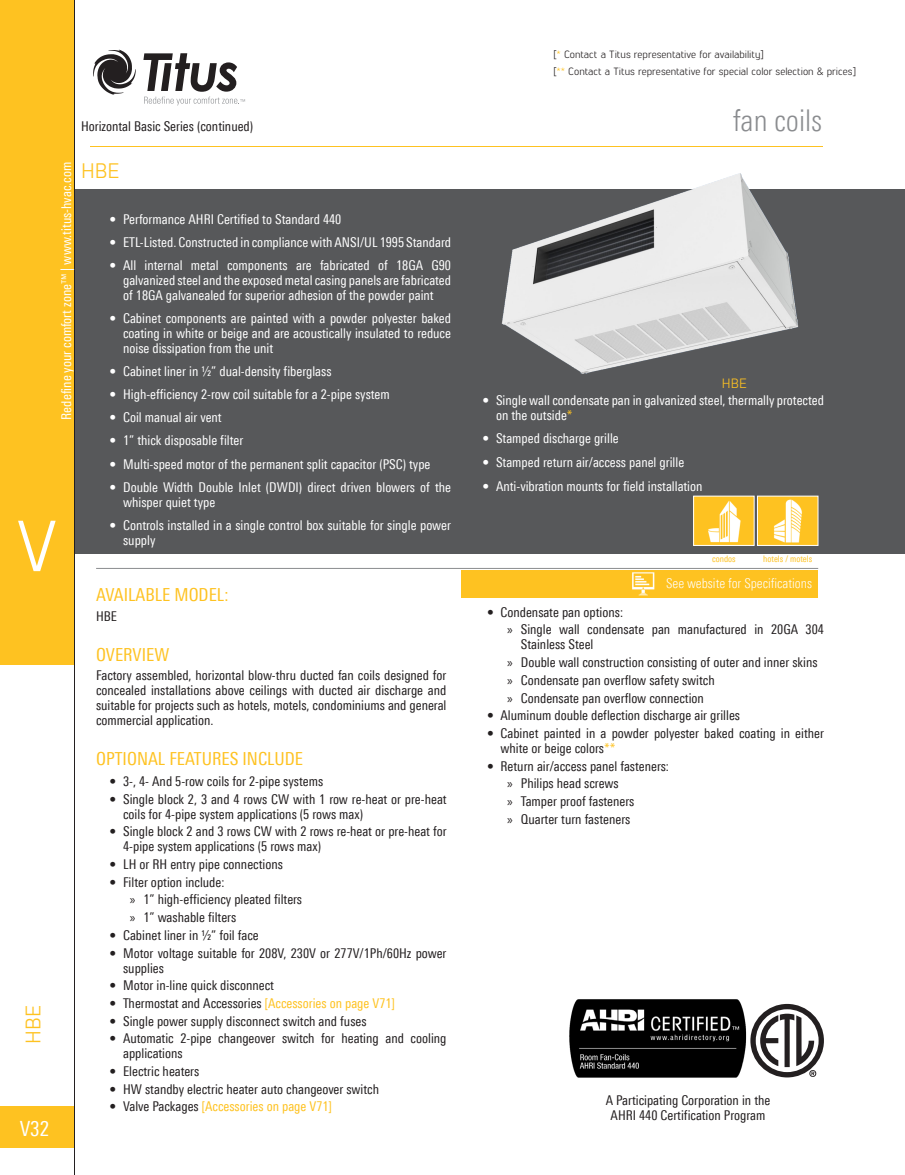
<style>
.page{position:relative;width:905px;height:1175px;background:#fff}
.page>*{position:absolute;margin:0;border:0;box-sizing:border-box;transform-origin:0 0}
.t1{font:72px "Lintel";color:#fff}
.t2{font:300 condensed 30px "LT Univers";color:#8a8c8f}
.catalog_title_-_prod{font:21px "Lintel";color:#fec221}
.t3{font:condensed 21px "LT Univers";color:#fff}
.catalog_model_-_left{font:21px "Lintel";color:#fec221}
.Heading_3{font:condensed 18px "LT Univers";color:#fec221}
.Paragraph{font:condensed 13.5px/15px "LT Univers";color:#231f20}
.t4{font:condensed 13.5px/15px "LT Univers";color:#fff}
.t5{font:condensed 13.5px "LT Univers";color:#fec221}
.catalog_figure_-_1{font:condensed 13.5px "LT Univers";color:#231f20}
.catalog_web_specific{font:300 condensed 13.5px "LT Univers";color:#fff}
.model_name_-_2013{font:13.5px "Lintel";color:#fec221}
.t6{font:10.5px "Lintel";color:#231f20}
.t7{font:condensed 9px "LT Univers";color:#fec221}
.s1{font-family:"Myriad Pro";font-stretch:normal}
.s2{color:#fec221}
.s3{color:#231f20}
</style>
<div class="page">
<div style="left:75px;top:189px;width:829px;height:364px;background:#57585a"></div>
<img style="left:501px;top:173px;width:298px;height:201px">
<svg style="left:750px;top:1004px;width:74px;height:73px"></svg>
<img style="left:569px;top:999px;width:178px;height:79px">
<hr style="left:96px;top:568px;width:722px;height:1px;background:#8a8c8f">
<div style="left:0;top:0;width:75px;height:665px;background:#fec221"></div>
<hr style="left:90px;top:146px;width:732px;height:1px;background:#fec221">
<div style="left:0;top:1106px;width:75px;height:42px;background:#fec221"></div>
<hr style="left:75px;top:0;width:1px;height:1174px;background:#231f20">
<svg style="left:93px;top:50px;width:43px;height:45px"></svg>
<svg style="left:143px;top:53px;width:102px;height:52px"></svg>
<div style="left:757px;top:496px;width:61px;height:49px;background:#fec221"></div>
<img style="left:773px;top:499px;width:29px;height:44px">
<div style="left:693px;top:496px;width:61px;height:49px;background:#fec221"></div>
<img style="left:708px;top:501px;width:33px;height:42px">
<div style="left:461px;top:570px;width:357px;height:28px;background:#fec221"></div>
<img style="left:632px;top:572px;width:23px;height:24px">
<p class="catalog_figure_-_1" style="left:81px;top:119px;width:174px">Horizontal Basic Series (continued)</p>
<p class="t4" style="left:59px;top:419px;width:259px;rotate:-90deg">Redefine your comfort zone™ | www.titus-hvac.com</p>
<h1 class="t1" style="left:17px;top:497px;width:43px">V</h1>
<p class="catalog_model_-_left" style="left:19px;top:1043px;width:40px;rotate:-90deg">HBE</p>
<h3 class="t3" style="left:20px;top:1115px;width:31px">V32</h3>
<p class="catalog_title_-_prod" style="left:81px;top:156px;width:40px">HBE</p>
<p class="t4" style="left:110px;top:211px;width:233px">• Performance AHRI Certified to Standard 440</p>
<p class="t4" style="left:110px;top:234px;width:343px">• ETL-Listed. Constructed in compliance with ANSI/UL 1995 Standard</p>
<p class="t4" style="left:123px;top:257px;width:329px;text-align:justify;text-indent:-14px">• All internal metal components are fabricated of 18GA G90 galvanized steel and the exposed metal casing panels are fabricated of 18GA galvanealed for superior adhesion of the powder paint</p>
<p class="t4" style="left:123px;top:310px;width:329px;text-align:justify;text-indent:-14px">• Cabinet components are painted with a powder polyester baked coating in white or beige and are acoustically insulated to reduce noise dissipation from the unit</p>
<p class="t4" style="left:110px;top:364px;width:223px">• Cabinet liner in ½” dual-density fiberglass</p>
<p class="t4" style="left:110px;top:387px;width:282px">• High-efficiency 2-row coil suitable for a 2-pipe system</p>
<p class="t4" style="left:110px;top:410px;width:114px">• Coil manual air vent</p>
<p class="t4" style="left:110px;top:433px;width:135px">• 1” thick disposable filter</p>
<p class="t4" style="left:110px;top:456px;width:322px">• Multi-speed motor of the permanent split capacitor (PSC) type</p>
<p class="t4" style="left:123px;top:479px;width:329px;text-indent:-14px">• Double Width Double Inlet (DWDI) direct driven blowers of the whisper quiet type</p>
<p class="t4" style="left:123px;top:517px;width:329px;text-indent:-14px">• Controls installed in a single control box suitable for single power supply</p>
<p class="Heading_3" style="left:96px;top:583px;width:134px">AVAILABLE MODEL:</p>
<p class="Paragraph" style="left:96px;top:609px;width:22px">HBE</p>
<p class="Heading_3" style="left:96px;top:644px;width:75px">OVERVIEW</p>
<p class="Paragraph" style="left:96px;top:668px;width:352px;text-align:justify">Factory assembled, horizontal blow-thru ducted fan coils designed for concealed installations above ceilings with ducted air discharge and suitable for projects such as hotels, motels, condominiums and general commercial application.</p>
<p class="Heading_3" style="left:96px;top:748px;width:208px">OPTIONAL FEATURES INCLUDE</p>
<p class="Paragraph" style="left:110px;top:773px;width:215px">• 3-, 4- And 5-row coils for 2-pipe systems</p>
<p class="Paragraph" style="left:123px;top:791px;width:325px;text-indent:-14px">• Single block 2, 3 and 4 rows CW with 1 row re-heat or pre-heat coils for 4-pipe system applications (5 rows max)</p>
<p class="Paragraph" style="left:123px;top:824px;width:325px;text-indent:-14px">• Single block 2 and 3 rows CW with 2 rows re-heat or pre-heat for<br>4-pipe system applications (5 rows max)</p>
<p class="Paragraph" style="left:110px;top:856px;width:175px">• LH or RH entry pipe connections</p>
<p class="Paragraph" style="left:110px;top:874px;width:116px">• Filter option include:</p>
<p class="Paragraph" style="left:130px;top:892px;width:174px"><span class="s1">x</span> 1” high-efficiency pleated filters</p>
<p class="Paragraph" style="left:130px;top:909px;width:108px"><span class="s1">x</span> 1” washable filters</p>
<p class="Paragraph" style="left:110px;top:927px;width:151px">• Cabinet liner in ½” foil face</p>
<p class="Paragraph" style="left:123px;top:945px;width:325px;text-indent:-14px">• Motor voltage suitable for 208V, 230V or 277V/1Ph/60Hz power supplies</p>
<p class="Paragraph" style="left:110px;top:977px;width:166px">• Motor in-line quick disconnect</p>
<p class="Paragraph" style="left:110px;top:995px;width:287px">• Thermostat and Accessories <span class="s2">[Accessories on page V71]</span></p>
<p class="Paragraph" style="left:110px;top:1013px;width:258px">• Single power supply disconnect switch and fuses</p>
<p class="Paragraph" style="left:123px;top:1031px;width:325px;text-indent:-14px">• Automatic 2-pipe changeover switch for heating and cooling applications</p>
<p class="Paragraph" style="left:110px;top:1063px;width:91px">• Electric heaters</p>
<p class="Paragraph" style="left:110px;top:1081px;width:271px">• HW standby electric heater auto changeover switch</p>
<p class="t5" style="left:110px;top:1098px;width:224px"><span class="s3">• Valve Packages</span> [Accessories on page V71]</p>
<p class="t6" style="left:553px;top:47px;width:211px">[<span class="s2">*</span> Contact a Titus representative for availability]</p>
<p class="t6" style="left:553px;top:64px;width:303px">[<span class="s2">**</span> Contact a Titus representative for special color selection &amp; prices]</p>
<h2 class="t2" style="left:732px;top:103px;width:91px">fan coils</h2>
<p class="model_name_-_2013" style="left:722px;top:374px;width:27px">HBE</p>
<p class="t4" style="left:496px;top:393px;width:329px;text-indent:-14px">• Single wall condensate pan in galvanized steel, thermally protected on the outside<span class="s2">*</span></p>
<p class="t4" style="left:482px;top:431px;width:138px">• Stamped discharge grille</p>
<p class="t4" style="left:482px;top:454px;width:203px">• Stamped return air/access panel grille</p>
<p class="t4" style="left:482px;top:478px;width:221px">• Anti-vibration mounts for field installation</p>
<p class="t7" style="left:712px;top:553px;width:25px">condos</p>
<p class="t7" style="left:763px;top:553px;width:50px">hotels / motels</p>
<p class="catalog_web_specific" style="left:666px;top:575px;width:147px">See website for Specifications</p>
<p class="Paragraph" style="left:487px;top:604px;width:137px">• Condensate pan options:</p>
<p class="Paragraph" style="left:521px;top:622px;width:304px;text-indent:-14px"><span class="s1">x</span> Single wall condensate pan manufactured in 20GA 304<br>Stainless Steel</p>
<p class="Paragraph" style="left:507px;top:655px;width:312px"><span class="s1">x</span> Double wall construction consisting of outer and inner skins</p>
<p class="Paragraph" style="left:507px;top:672px;width:209px"><span class="s1">x</span> Condensate pan overflow safety switch</p>
<p class="Paragraph" style="left:507px;top:690px;width:198px"><span class="s1">x</span> Condensate pan overflow connection</p>
<p class="Paragraph" style="left:487px;top:708px;width:254px">• Aluminum double deflection discharge air grilles</p>
<p class="Paragraph" style="left:500px;top:725px;width:325px;text-indent:-14px">• Cabinet painted in a powder polyester baked coating in either white or beige colors<span class="s2">**</span></p>
<p class="Paragraph" style="left:487px;top:758px;width:183px">• Return air/access panel fasteners:</p>
<p class="Paragraph" style="left:507px;top:776px;width:113px"><span class="s1">x</span> Philips head screws</p>
<p class="Paragraph" style="left:507px;top:793px;width:129px"><span class="s1">x</span> Tamper proof fasteners</p>
<p class="Paragraph" style="left:507px;top:811px;width:124px"><span class="s1">x</span> Quarter turn fasteners</p>
<p class="Paragraph" style="left:605px;top:1093px;width:166px">A Participating Corporation in the</p>
<p class="Paragraph" style="left:610px;top:1108px;width:156px">AHRI 440 Certification Program</p>
</div>
